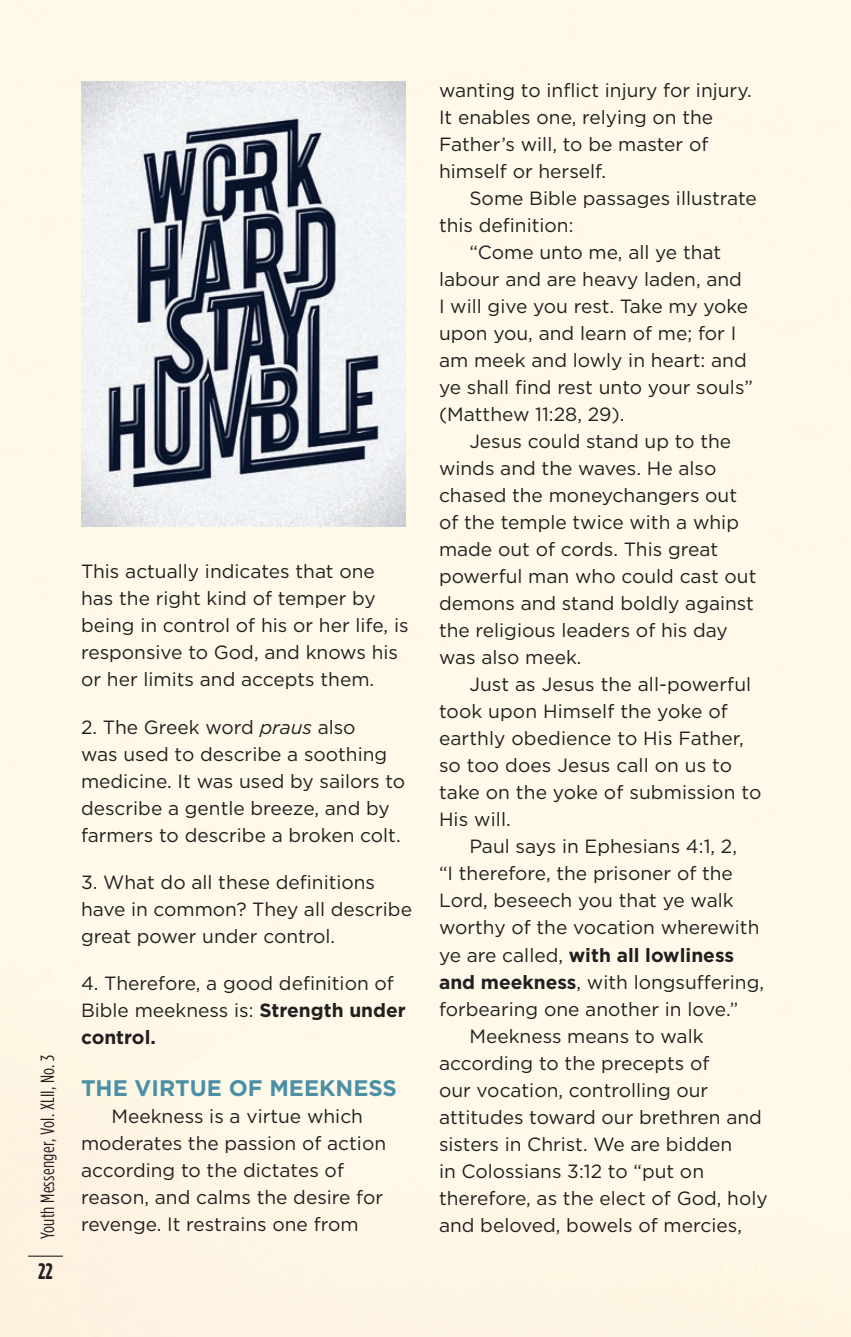
<style>
.page{position:relative;width:851px;height:1337px;background:#fff}
.page>*{position:absolute;margin:0;border:0;box-sizing:border-box;transform-origin:0 0}
.subtitle-bold{font:700 22.5px "Gotham";color:#4b8fa6}
.t1{font:700 22.5px "Gotham Condensed";color:#231f20}
.body{font:19.12px/27px "Gotham";color:#231f20}
.Body_sub-list{font:19.12px/27px "Gotham";color:#231f20}
.t2{font:19.12px "Gotham Condensed";letter-spacing:.015em;color:#231f20}
.s1{font-style:italic}
.s2{font-weight:700}
</style>
<div class="page">
<div style="left:0;top:0;width:850px;height:1336px;background:#fef9e8"></div>
<img style="left:81px;top:81px;width:324px;height:445px">
<hr style="left:28px;top:1255px;width:35px;height:1px;background:#231f20">
<p class="t2" style="left:37px;top:1239px;width:186px;rotate:-90deg">Youth Messenger, Vol. XLII, No. 3</p>
<p class="t1" style="left:38px;top:1258px;width:16px">22</p>
<p class="Body_sub-list" style="left:81px;top:558px;width:329px">This actually indicates that one has the right kind of temper by being in control of his or her life, is responsive to God, and knows his or her limits and accepts them.</p>
<p class="Body_sub-list" style="left:81px;top:713px;width:326px">2. The Greek word <span class="s1">praus</span> also<br>was used to describe a soothing medicine. It was used by sailors to describe a gentle breeze, and by farmers to describe a broken colt.</p>
<p class="Body_sub-list" style="left:81px;top:868px;width:332px">3. What do all these definitions have in common? They all describe great power under control.</p>
<p class="Body_sub-list" style="left:81px;top:969px;width:326px">4. Therefore, a good definition of<br>Bible meekness is: <span class="s2">Strength under control.</span></p>
<p class="subtitle-bold" style="left:81px;top:1073px;width:317px">THE VIRTUE OF MEEKNESS</p>
<p class="body" style="left:81px;top:1102px;width:306px;text-indent:30px">Meekness is a virtue which moderates the passion of action according to the dictates of reason, and calms the desire for revenge. It restrains one from</p>
<p class="body" style="left:439px;top:76px;width:314px">wanting to inflict injury for injury.<br>It enables one, relying on the<br>Father’s will, to be master of himself or herself.</p>
<p class="body" style="left:439px;top:184px;width:319px;text-indent:30px">Some Bible passages illustrate this definition:</p>
<p class="body" style="left:439px;top:238px;width:315px;text-indent:30px">“Come unto me, all ye that labour and are heavy laden, and<br>I will give you rest. Take my yoke upon you, and learn of me; for I am meek and lowly in heart: and ye shall find rest unto your souls” (Matthew 11:28, 29).</p>
<p class="body" style="left:439px;top:427px;width:319px;text-indent:30px">Jesus could stand up to the winds and the waves. He also chased the moneychangers out of the temple twice with a whip made out of cords. This great powerful man who could cast out demons and stand boldly against the religious leaders of his day was also meek.</p>
<p class="body" style="left:439px;top:671px;width:324px;text-indent:30px">Just as Jesus the all-powerful took upon Himself the yoke of earthly obedience to His Father, so too does Jesus call on us to take on the yoke of submission to<br>His will.</p>
<p class="body" style="left:439px;top:833px;width:326px;text-indent:30px">Paul says in Ephesians 4:1, 2,<br>“I therefore, the prisoner of the<br>Lord, beseech you that ye walk worthy of the vocation wherewith ye are called, <span class="s2">with all lowliness and meekness</span>, with longsuffering, forbearing one another in love.”</p>
<p class="body" style="left:439px;top:1022px;width:330px;text-indent:30px">Meekness means to walk according to the precepts of<br>our vocation, controlling our attitudes toward our brethren and sisters in Christ. We are bidden<br>in Colossians 3:12 to “put on therefore, as the elect of God, holy and beloved, bowels of mercies,</p>
</div>
